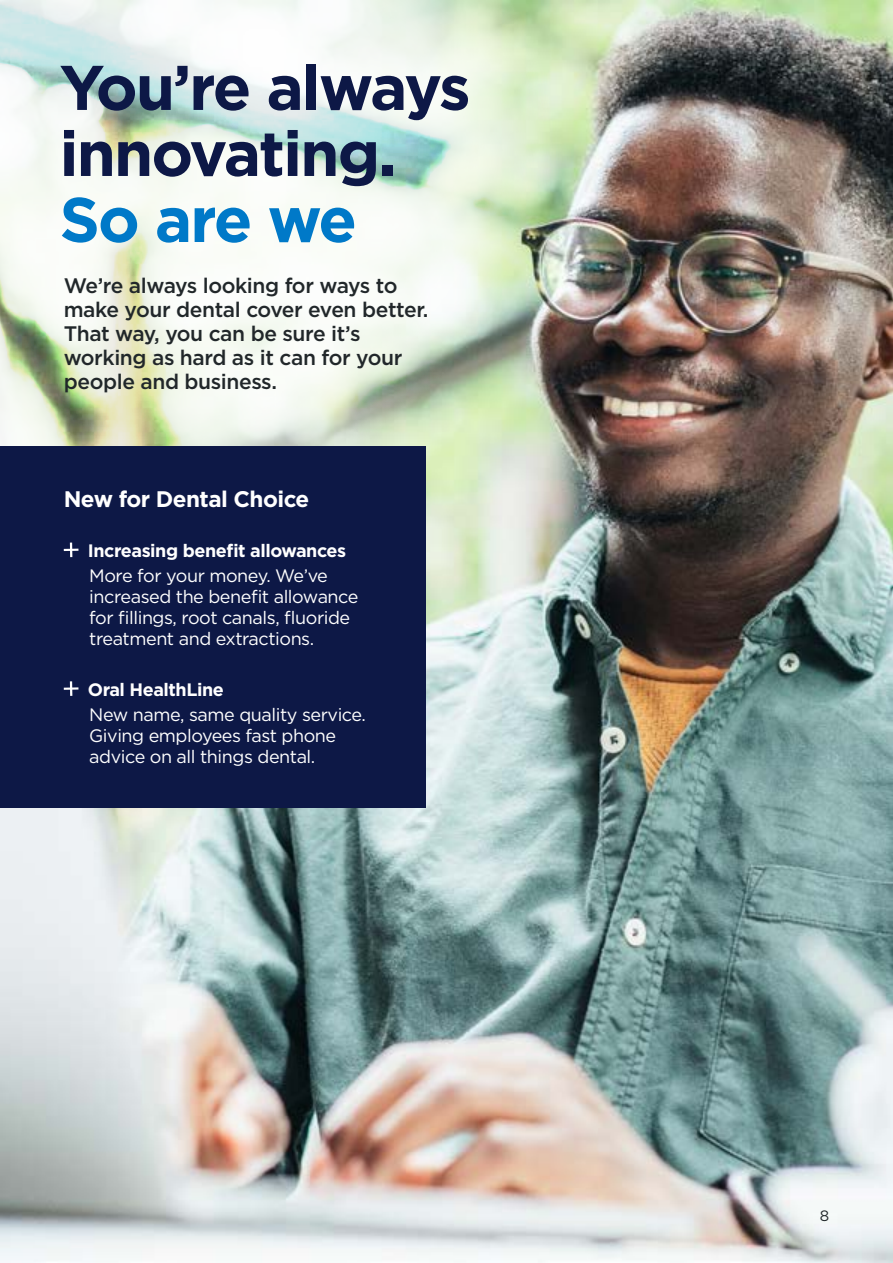
<style>
.page{position:relative;width:893px;height:1263px;background:#fff}
.page>*{position:absolute;margin:0;border:0;box-sizing:border-box;transform-origin:0 0}
.t1{font:700 63px/66px "Gotham";letter-spacing:-.03em;color:#0d1846}
.t2{font:700 22.5px "Gotham";letter-spacing:-.025em;color:#fff}
.t3{font:500 21px/24px "Gotham";letter-spacing:-.02em;color:#21272a}
.t4{font:18px/21px "Gotham";letter-spacing:-.025em;color:#fff}
.t5{font:700 18px "Gotham";letter-spacing:-.025em;color:#fff}
.t6{font:15px "Gotham";color:#21272a}
.s1{color:#0079c8}
</style>
<div class="page">
<img style="left:0;top:0;width:893px;height:1263px">
<img style="left:0;top:0;width:603px;height:618px">
<div style="left:0;top:446px;width:425px;height:361px;background:#0d1846"></div>
<svg style="left:64px;top:542px;width:14px;height:15px"></svg>
<svg style="left:64px;top:681px;width:14px;height:15px"></svg>
<p class="t1" style="left:60px;top:54px;width:413px">You’re always innovating.<br><span class="s1">So are we</span></p>
<p class="t3" style="left:64px;top:273px;width:366px">We’re always looking for ways to make your dental cover even better.<br>That way, you can be sure it’s working as hard as it can for your people and business.</p>
<p class="t2" style="left:64px;top:484px;width:247px">New for Dental Choice</p>
<p class="t5" style="left:88px;top:539px;width:260px">Increasing benefit allowances</p>
<p class="t4" style="left:89px;top:565px;width:271px">More for your money. We’ve increased the benefit allowance for fillings, root canals, fluoride treatment and extractions.</p>
<p class="t5" style="left:88px;top:678px;width:137px">Oral HealthLine</p>
<p class="t4" style="left:89px;top:704px;width:278px">New name, same quality service.<br>Giving employees fast phone advice on all things dental.</p>
<p class="t6" style="left:820px;top:1206px;width:11px">8</p>
</div>
